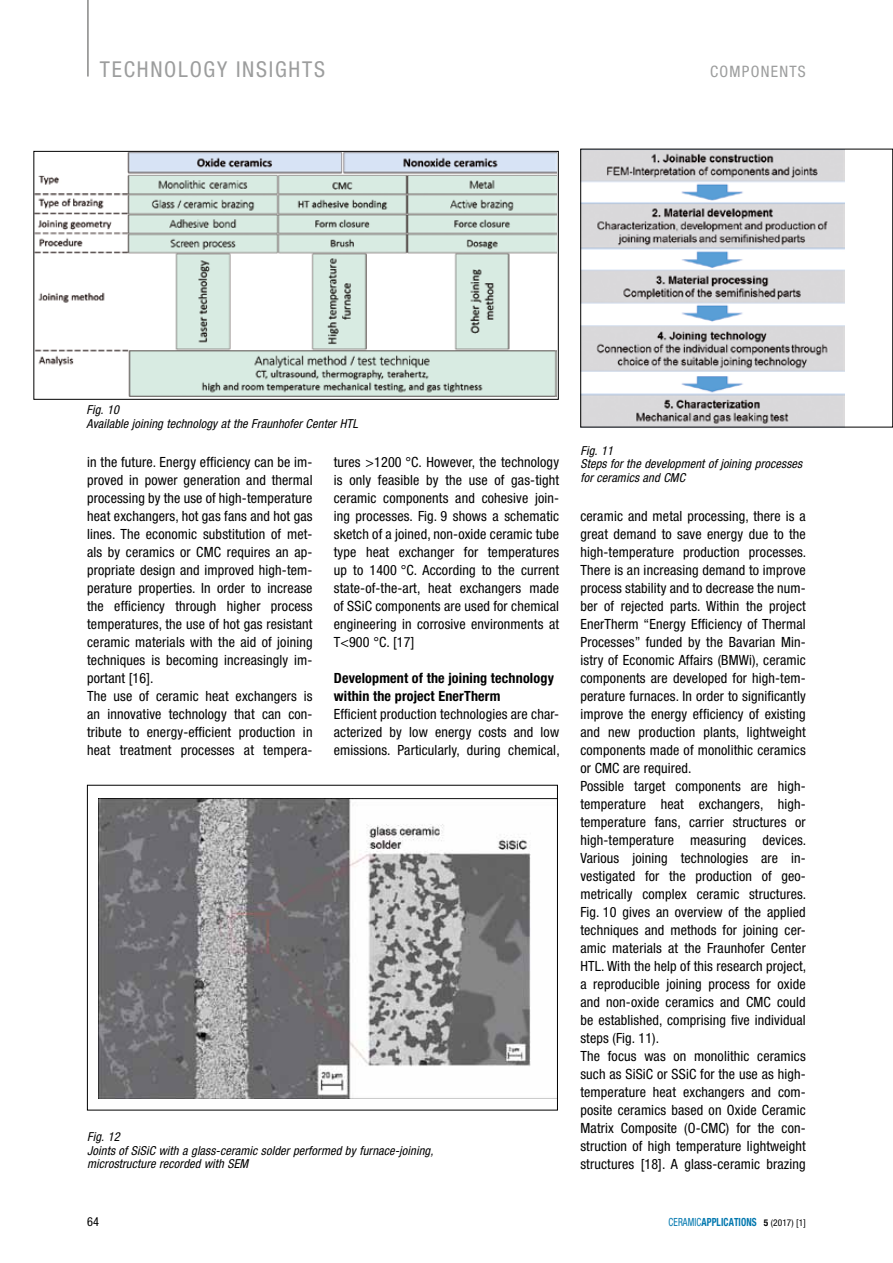
<style>
.page{position:relative;width:893px;height:1263px;background:#fff}
.page>*{position:absolute;margin:0;border:0;box-sizing:border-box;transform-origin:0 0}
.t1{font:condensed 21.9px "Helvetica Neue";letter-spacing:.08em;color:#9c9d9d}
.t2{font:condensed 15.75px "Helvetica Neue";letter-spacing:.08em;color:#9c9d9d}
.t3{font:condensed 14.1px/18px "Helvetica Neue";letter-spacing:.01em;color:#000}
.t4{font:700 condensed 14.1px/18px "Helvetica Neue";letter-spacing:.01em;color:#000}
.t5{font:italic condensed 12.3px/13.5px "Helvetica Neue";letter-spacing:.01em;color:#000}
.t6{font:condensed 12.3px "Helvetica Neue";color:#000}
.t7{font:700 condensed 11.25px "Helvetica Neue";letter-spacing:.01em;color:#0077ae;scale:.83 1}
.s1{font-weight:400}
.s2{font-size:9.3px;color:#000}
.s3{font-weight:400;font-size:9.3px;color:#000}
</style>
<div class="page">
<hr style="left:87px;top:0;width:2px;height:77px;background:#878786">
<img style="left:36px;top:153px;width:520px;height:244px">
<div style="left:34px;top:151px;width:525px;height:249px;border:1px solid #000"></div>
<img style="left:582px;top:151px;width:263px;height:274px">
<div style="left:580px;top:149px;width:313px;height:278px;border:1px solid #000"></div>
<img style="left:99px;top:799px;width:457px;height:299px">
<div style="left:87px;top:785px;width:471px;height:325px;border:1px solid #000"></div>
<h1 class="t1" style="left:100px;top:56px;width:227px">TECHNOLOGY INSIGHTS</h1>
<p class="t2" style="left:710px;top:62px;width:97px">COMPONENTS</p>
<p class="t5" style="left:86px;top:403px;width:273px">Fig. 10<br>Available joining technology at the Fraunhofer Center HTL</p>
<p class="t3" style="left:87px;top:452px;width:227px">in the future. Energy efficiency can be im&shy;proved in power generation and thermal processing by the use of high-temperature heat exchangers, hot gas fans and hot gas lines. The economic substitution of met&shy;als by ceramics or CMC requires an ap&shy;propriate design and improved high-tem&shy;perature properties. In order to increase the efficiency through higher process temperatures, the use of hot gas resistant ceramic materials with the aid of joining techniques is becoming increasingly im&shy;portant [16].<br>The use of ceramic heat exchangers is an innovative technology that can con&shy;tribute to energy-efficient production in heat treatment processes at tempera-</p>
<p class="t3" style="left:334px;top:453px;width:227px;text-align:justify">tures &gt;1200 °C. However, the technology is only feasible by the use of gas-tight ceramic components and cohesive join&shy;ing processes. Fig. 9 shows a schematic sketch of a joined, non-oxide ceramic tube type heat exchanger for temperatures up to 1400 °C. According to the current state-of-the-art, heat exchangers made of SSiC components are used for chemical engineering in corrosive environments at T&lt;900 °C. [17]</p>
<p class="t4" style="left:334px;top:669px;width:222px">Development of the joining technology within the project EnerTherm</p>
<p class="t3" style="left:334px;top:705px;width:227px;text-align:justify">Efficient production technologies are char&shy;acterized by low energy costs and low emissions. Particularly, during chemical,</p>
<p class="t5" style="left:87px;top:1130px;width:348px">Fig. 12<br>Joints of SiSiC with a glass-ceramic solder performed by furnace-joining, microstructure recorded with SEM</p>
<p class="t5" style="left:580px;top:444px;width:223px">Fig. 11<br>Steps for the development of joining processes for ceramics and CMC</p>
<p class="t3" style="left:580px;top:506px;width:227px">ceramic and metal processing, there is a great demand to save energy due to the high-temperature production processes.<br>There is an increasing demand to improve process stability and to decrease the num&shy;ber of rejected parts. Within the project EnerTherm “Energy Efficiency of Thermal Processes” funded by the Bavarian Min&shy;istry of Economic Affairs (BMWi), ceramic components are developed for high-tem&shy;perature furnaces. In order to significantly improve the energy efficiency of existing and new production plants, lightweight components made of monolithic ceramics or CMC are required.<br>Possible target components are high&shy;temperature heat exchangers, high&shy;temperature fans, carrier structures or high-temperature measuring devices.<br>Various joining technologies are in&shy;vestigated for the production of geo&shy;metrically complex ceramic structures.<br>Fig. 10 gives an overview of the applied techniques and methods for joining cer&shy;amic materials at the Fraunhofer Center HTL. With the help of this research project, a reproducible joining process for oxide and non-oxide ceramics and CMC could be established, comprising five individual steps (Fig. 11).<br>The focus was on monolithic ceramics such as SiSiC or SSiC for the use as high&shy;temperature heat exchangers and com&shy;posite ceramics based on Oxide Ceramic Matrix Composite (O-CMC) for the con&shy;struction of high temperature lightweight structures [18]. A glass-ceramic brazing</p>
<p class="t6" style="left:87px;top:1214px;width:14px">64</p>
<p class="t7" style="left:669px;top:1215px;width:167px"><span class="s1">CERAMIC</span>APPLICATIONS <span class="s2">5</span> <span class="s3">(2017) [1]</span></p>
</div>
